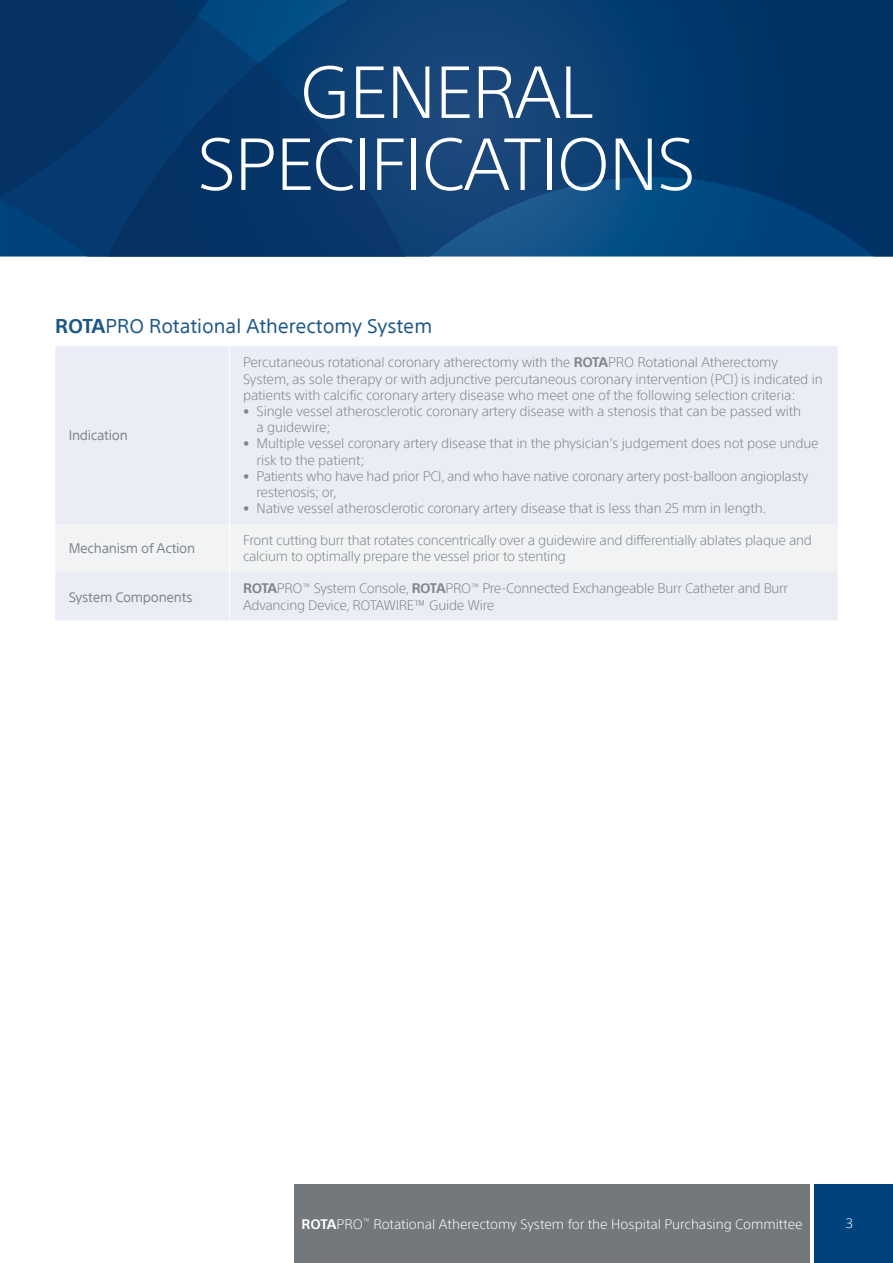
<style>
.page{position:relative;width:893px;height:1263px;background:#fff}
.page>*{position:absolute;margin:0;border:0;box-sizing:border-box;transform-origin:0 0}
.t1{font:300 72px/72px "SST";letter-spacing:-.02em;color:#fff;text-align:center}
.t2{font:19.5px "SST";color:#00437c}
.t3{font:300 13.5px/16.2px "SST";letter-spacing:-.015em;color:#72787c}
.t4{font:300 13.5px "SST";color:#fff}
.t5{font:13.5px "SST";letter-spacing:-.02em;color:#72787c}
.s1{font-weight:700}
</style>
<div class="page">
<svg style="left:0;top:0;width:893px;height:256px;background:#083b70"></svg>
<div style="left:814px;top:1184px;width:79px;height:79px;background:#00437c"></div>
<div style="left:294px;top:1184px;width:516px;height:79px;background:#72787c"></div>
<div style="left:55px;top:346px;width:783px;height:178px;background:#eaedf5"></div>
<div style="left:55px;top:524px;width:783px;height:96px;background:#f2f3f5"></div>
<hr style="left:229px;top:346px;width:1px;height:178px;background:#fff">
<hr style="left:229px;top:524px;width:1px;height:48px;background:#fff">
<hr style="left:229px;top:572px;width:1px;height:48px;background:#fff">
<h1 class="t1" style="left:198px;top:56px;width:499px">GENERAL<br>SPECIFICATIONS</h1>
<h2 class="t2" style="left:55px;top:314px;width:378px"><span class="s1">ROTA</span>PRO Rotational Atherectomy System</h2>
<p class="t5" style="left:69px;top:427px;width:61px">Indication</p>
<p class="t3" style="left:243px;top:354px;width:581px">Percutaneous rotational coronary atherectomy with the <span class="s1">ROTA</span>PRO Rotational Atherectomy<br>System, as sole therapy or with adjunctive percutaneous coronary intervention (PCI) is indicated in patients with calcific coronary artery disease who meet one of the following selection criteria:</p>
<p class="t3" style="left:257px;top:403px;width:546px;text-indent:-14px">• Single vessel atherosclerotic coronary artery disease with a stenosis that can be passed with a guidewire;</p>
<p class="t3" style="left:257px;top:435px;width:564px;text-indent:-14px">• Multiple vessel coronary artery disease that in the physician’s judgement does not pose undue risk to the patient;</p>
<p class="t3" style="left:257px;top:468px;width:553px;text-indent:-14px">• Patients who have had prior PCI, and who have native coronary artery post-balloon angioplasty restenosis; or,</p>
<p class="t3" style="left:243px;top:500px;width:525px">• Native vessel atherosclerotic coronary artery disease that is less than 25 mm in length.</p>
<p class="t5" style="left:69px;top:540px;width:128px">Mechanism of Action</p>
<p class="t3" style="left:243px;top:532px;width:570px">Front cutting burr that rotates concentrically over a guidewire and differentially ablates plaque and calcium to optimally prepare the vessel prior to stenting</p>
<p class="t5" style="left:69px;top:589px;width:125px">System Components</p>
<p class="t3" style="left:243px;top:580px;width:547px"><span class="s1">ROTA</span>PRO<sup>™</sup> System Console, <span class="s1">ROTA</span>PRO<sup>™</sup> Pre-Connected Exchangeable Burr Catheter and Burr<br>Advancing Device, ROTAWIRE™ Guide Wire</p>
<p class="t4" style="left:302px;top:1216px;width:503px"><span class="s1">ROTA</span>PRO<sup>™</sup> Rotational Atherectomy System for the Hospital Purchasing Committee</p>
<p class="t4" style="left:846px;top:1216px;width:9px">3</p>
</div>
